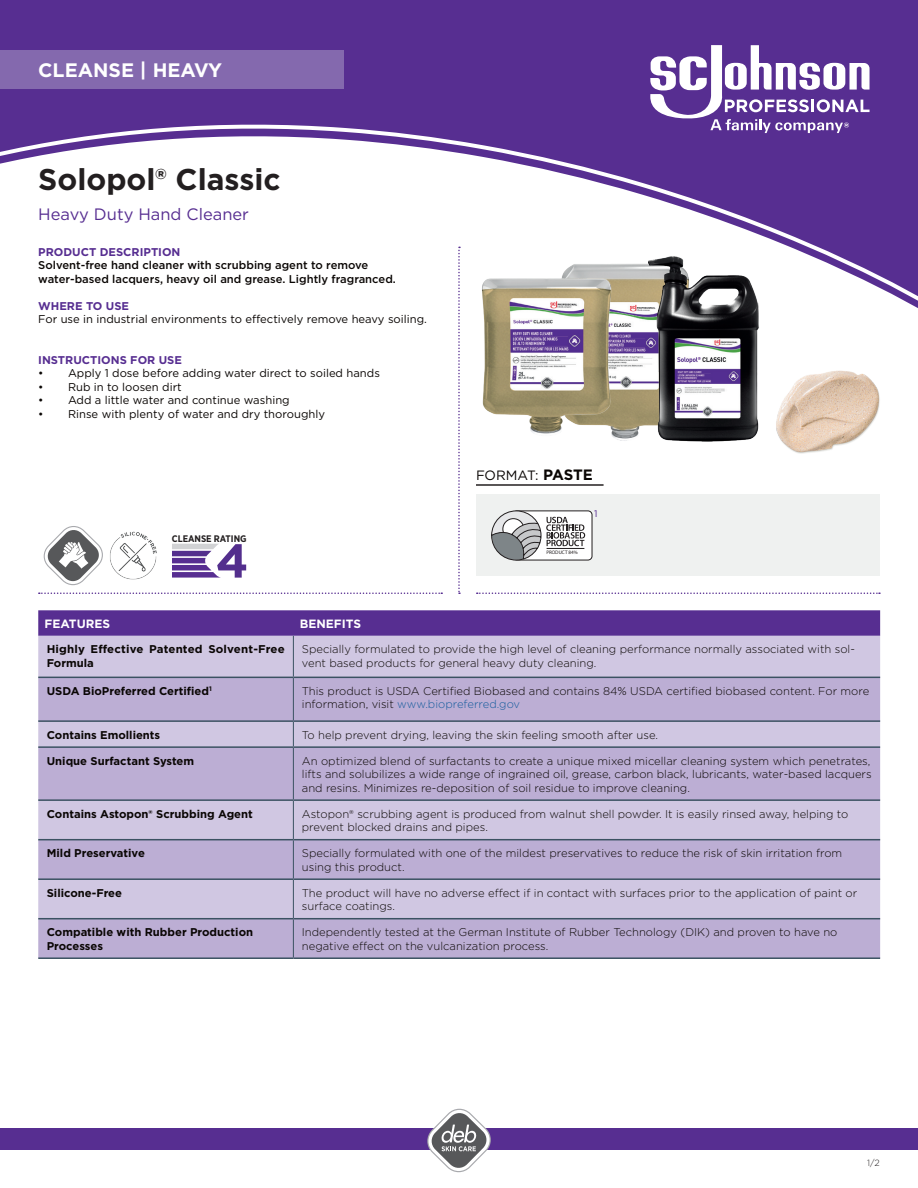
<style>
.page{position:relative;width:918px;height:1188px;background:#fff}
.page>*{position:absolute;margin:0;border:0;box-sizing:border-box;transform-origin:0 0}
.t1{font:700 30px "Gotham";color:#231f20}
.t2{font:700 19.5px "Gotham";color:#fff}
.t3{font:16.5px "Gotham";color:#572e91}
.t4{font:13.5px "Gotham";color:#0a0604}
.t5{font:700 12px "Gotham";color:#fff}
.t6{font:300 11.25px/13.5px "Gotham";color:#0a0604}
.t7{font:700 11.25px/13.5px "Gotham";color:#0a0604}
.t8{font:11.25px "Gotham";color:#0a0604}
.t9{font:500 11.25px/13.5px "Gotham";color:#0a0604}
.t10{font:700 11.25px "Gotham";color:#572e91}
.t11{font:700 9.6px "Gotham Narrow";color:#231f20}
.t12{font:9.6px "Gotham";color:#572e91}
.t13{font:300 9px "Gotham";color:#231f20}
.t14{font:5.1px "Myriad Pro";color:#231f20}
.s1{font-weight:700;font-size:15px}
.s2{color:#175d9e}
</style>
<div class="page">
<div style="left:0;top:0;width:918px;height:308px;background:#572e91"></div>
<svg style="left:0;top:119px;width:918px;height:184px"></svg>
<div style="left:0;top:51px;width:343px;height:38px;background:#8469ae"></div>
<div style="left:0;top:1129px;width:918px;height:21px;background:#572e91"></div>
<svg style="left:427px;top:1109px;width:64px;height:63px"></svg>
<div style="left:476px;top:494px;width:404px;height:82px;background:#eff1f0"></div>
<svg style="left:458px;top:247px;width:2px;height:347px"></svg>
<svg style="left:39px;top:592px;width:403px;height:2px"></svg>
<svg style="left:477px;top:592px;width:403px;height:2px"></svg>
<svg style="left:38px;top:610px;width:842px;height:26px;background:#5a3293"></svg>
<div style="left:38px;top:636px;width:842px;height:41px;background:#d0c7e2"></div>
<svg style="left:38px;top:678px;width:842px;height:279px;background:#c2b6d8"></svg>
<hr style="left:38px;top:677px;width:255px;height:1px;background:#3b5262">
<hr style="left:38px;top:720px;width:255px;height:2px;background:#3b5262">
<hr style="left:38px;top:746px;width:255px;height:2px;background:#3b5262">
<hr style="left:38px;top:799px;width:255px;height:2px;background:#3b5262">
<hr style="left:38px;top:839px;width:255px;height:1px;background:#3b5262">
<hr style="left:38px;top:878px;width:255px;height:2px;background:#3b5262">
<hr style="left:38px;top:918px;width:255px;height:1px;background:#3b5262">
<hr style="left:38px;top:957px;width:255px;height:2px;background:#3b5262">
<hr style="left:293px;top:636px;width:1px;height:41px;background:#3b5262">
<hr style="left:293px;top:678px;width:1px;height:42px;background:#3b5262">
<svg style="left:293px;top:722px;width:1px;height:24px"></svg>
<hr style="left:293px;top:748px;width:1px;height:51px;background:#3b5262">
<hr style="left:293px;top:801px;width:1px;height:38px;background:#3b5262">
<hr style="left:293px;top:840px;width:1px;height:38px;background:#3b5262">
<hr style="left:293px;top:880px;width:1px;height:38px;background:#3b5262">
<hr style="left:293px;top:919px;width:1px;height:38px;background:#3b5262">
<hr style="left:293px;top:677px;width:587px;height:1px;background:#3b5262">
<hr style="left:293px;top:720px;width:587px;height:2px;background:#3b5262">
<hr style="left:293px;top:746px;width:587px;height:2px;background:#3b5262">
<hr style="left:293px;top:799px;width:587px;height:2px;background:#3b5262">
<hr style="left:293px;top:839px;width:587px;height:1px;background:#3b5262">
<hr style="left:293px;top:878px;width:587px;height:2px;background:#3b5262">
<hr style="left:293px;top:918px;width:587px;height:1px;background:#3b5262">
<hr style="left:293px;top:957px;width:587px;height:2px;background:#3b5262">
<img style="left:556px;top:259px;width:92px;height:182px">
<img style="left:648px;top:236px;width:119px;height:206px">
<img style="left:478px;top:272px;width:140px;height:166px">
<div style="left:513px;top:511px;width:79px;height:49px;background:#fff;border-radius:4px"></div>
<div style="left:513px;top:511px;width:79px;height:49px;border:1px solid #231f20;border-radius:4px"></div>
<svg style="left:491px;top:510px;width:94px;height:51px"></svg>
<hr style="left:476px;top:484px;width:128px;height:2px;background:#231f20">
<svg style="left:650px;top:45px;width:220px;height:88px"></svg>
<img style="left:110px;top:531px;width:47px;height:49px">
<svg style="left:44px;top:526px;width:59px;height:59px"></svg>
<svg style="left:172px;top:544px;width:74px;height:34px"></svg>
<img style="left:776px;top:370px;width:104px;height:84px">
<h2 class="t2" style="left:38px;top:57px;width:185px">CLEANSE | HEAVY</h2>
<h1 class="t1" style="left:38px;top:159px;width:244px">Solopol® Classic</h1>
<h3 class="t3" style="left:38px;top:203px;width:212px">Heavy Duty Hand Cleaner</h3>
<p class="t10" style="left:38px;top:244px;width:144px">PRODUCT DESCRIPTION</p>
<p class="t9" style="left:38px;top:258px;width:359px">Solvent-free hand cleaner with scrubbing agent to remove water-based lacquers, heavy oil and grease. Lightly fragranced.</p>
<p class="t10" style="left:38px;top:298px;width:92px">WHERE TO USE</p>
<p class="t8" style="left:38px;top:312px;width:390px">For use in industrial environments to effectively remove heavy soiling.</p>
<p class="t10" style="left:38px;top:352px;width:145px">INSTRUCTIONS FOR USE</p>
<p class="t8" style="left:38px;top:366px;width:343px">• Apply 1 dose before adding water direct to soiled hands</p>
<p class="t8" style="left:38px;top:379px;width:145px">• Rub in to loosen dirt</p>
<p class="t8" style="left:38px;top:393px;width:253px">• Add a little water and continue washing</p>
<p class="t8" style="left:38px;top:406px;width:288px">• Rinse with plenty of water and dry thoroughly</p>
<p class="t11" style="left:172px;top:532px;width:76px">CLEANSE RATING</p>
<p class="t4" style="left:476px;top:466px;width:119px">FORMAT: <span class="s1">PASTE</span></p>
<p class="t14" style="left:546px;top:549px;width:33px">PRODUCT 84%</p>
<p class="t12" style="left:594px;top:508px;width:5px">1</p>
<p class="t5" style="left:45px;top:616px;width:67px">FEATURES</p>
<p class="t5" style="left:300px;top:616px;width:63px">BENEFITS</p>
<p class="t7" style="left:47px;top:642px;width:240px">Highly Effective Patented Solvent-Free<br>Formula</p>
<p class="t6" style="left:302px;top:642px;width:555px">Specially formulated to provide the high level of cleaning performance normally associated with sol&shy;vent based products for general heavy duty cleaning.</p>
<p class="t7" style="left:47px;top:684px;width:167px">USDA BioPreferred Certified<sup>1</sup></p>
<p class="t6" style="left:302px;top:684px;width:569px">This product is USDA Certified Biobased and contains 84% USDA certified biobased content. For more information, visit <span class="s2">www.biopreferred.gov</span></p>
<p class="t7" style="left:47px;top:728px;width:115px">Contains Emollients</p>
<p class="t6" style="left:302px;top:728px;width:358px">To help prevent drying, leaving the skin feeling smooth after use.</p>
<p class="t7" style="left:47px;top:754px;width:149px">Unique Surfactant System</p>
<p class="t6" style="left:302px;top:754px;width:571px;text-align:justify">An optimized blend of surfactants to create a unique mixed micellar cleaning system which penetrates, lifts and solubilizes a wide range of ingrained oil, grease, carbon black, lubricants, water-based lacquers and resins. Minimizes re-deposition of soil residue to improve cleaning.</p>
<p class="t7" style="left:47px;top:807px;width:208px">Contains Astopon® Scrubbing Agent</p>
<p class="t6" style="left:302px;top:807px;width:548px">Astopon® scrubbing agent is produced from walnut shell powder. It is easily rinsed away, helping to prevent blocked drains and pipes.</p>
<p class="t7" style="left:47px;top:846px;width:100px">Mild Preservative</p>
<p class="t6" style="left:302px;top:846px;width:542px">Specially formulated with one of the mildest preservatives to reduce the risk of skin irritation from using this product.</p>
<p class="t7" style="left:47px;top:886px;width:77px">Silicone-Free</p>
<p class="t6" style="left:302px;top:886px;width:557px">The product will have no adverse effect if in contact with surfaces prior to the application of paint or surface coatings.</p>
<p class="t7" style="left:47px;top:925px;width:208px">Compatible with Rubber Production<br>Processes</p>
<p class="t6" style="left:302px;top:925px;width:537px">Independently tested at the German Institute of Rubber Technology (DIK) and proven to have no negative effect on the vulcanization process.</p>
<p class="t13" style="left:867px;top:1158px;width:14px">1/2</p>
</div>
